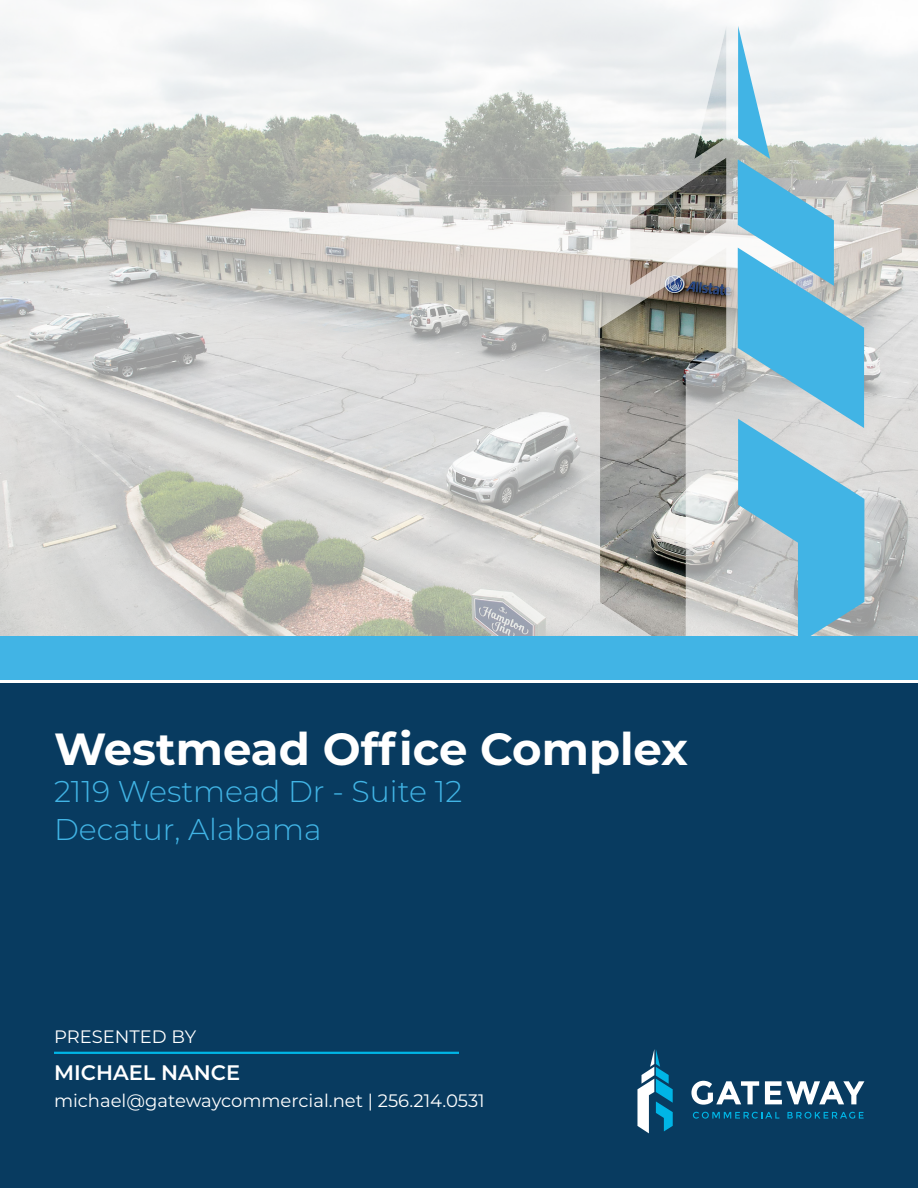
<style>
.page{position:relative;width:918px;height:1188px;background:#fff}
.page>*{position:absolute;margin:0;border:0;box-sizing:border-box;transform-origin:0 0}
.t1{font:700 45px "Montserrat";color:#fff}
.t2{font:300 30px "Montserrat";color:#41b4e5}
.t3{font:600 21px "Montserrat";color:#fff}
.t4{font:18px "Montserrat";color:#fff}
</style>
<div class="page">
<img style="left:0;top:0;width:918px;height:637px">
<img style="left:600px;top:26px;width:126px;height:611px">
<svg style="left:738px;top:26px;width:126px;height:611px;background:#91c7dc"></svg>
<div style="left:0;top:684px;width:918px;height:504px;background:#083b60"></div>
<div style="left:0;top:637px;width:918px;height:43px;background:#41b4e5"></div>
<hr style="left:54px;top:1052px;width:405px;height:2px;background:#00b5e6">
<svg style="left:693px;top:1112px;width:86px;height:7px"></svg>
<svg style="left:787px;top:1112px;width:77px;height:7px"></svg>
<svg style="left:691px;top:1081px;width:68px;height:24px"></svg>
<svg style="left:765px;top:1081px;width:99px;height:23px"></svg>
<svg style="left:637px;top:1049px;width:36px;height:84px"></svg>
<p class="t1" style="left:54px;top:717px;width:636px">Westmead Office Complex</p>
<p class="t2" style="left:54px;top:771px;width:410px">2119 Westmead Dr - Suite 12</p>
<p class="t2" style="left:54px;top:809px;width:269px">Decatur, Alabama</p>
<p class="t4" style="left:54px;top:1024px;width:144px">PRESENTED BY</p>
<p class="t3" style="left:54px;top:1058px;width:188px">MICHAEL NANCE</p>
<p class="t4" style="left:54px;top:1088px;width:432px">michael@gatewaycommercial.net | 256.214.0531</p>
</div>
